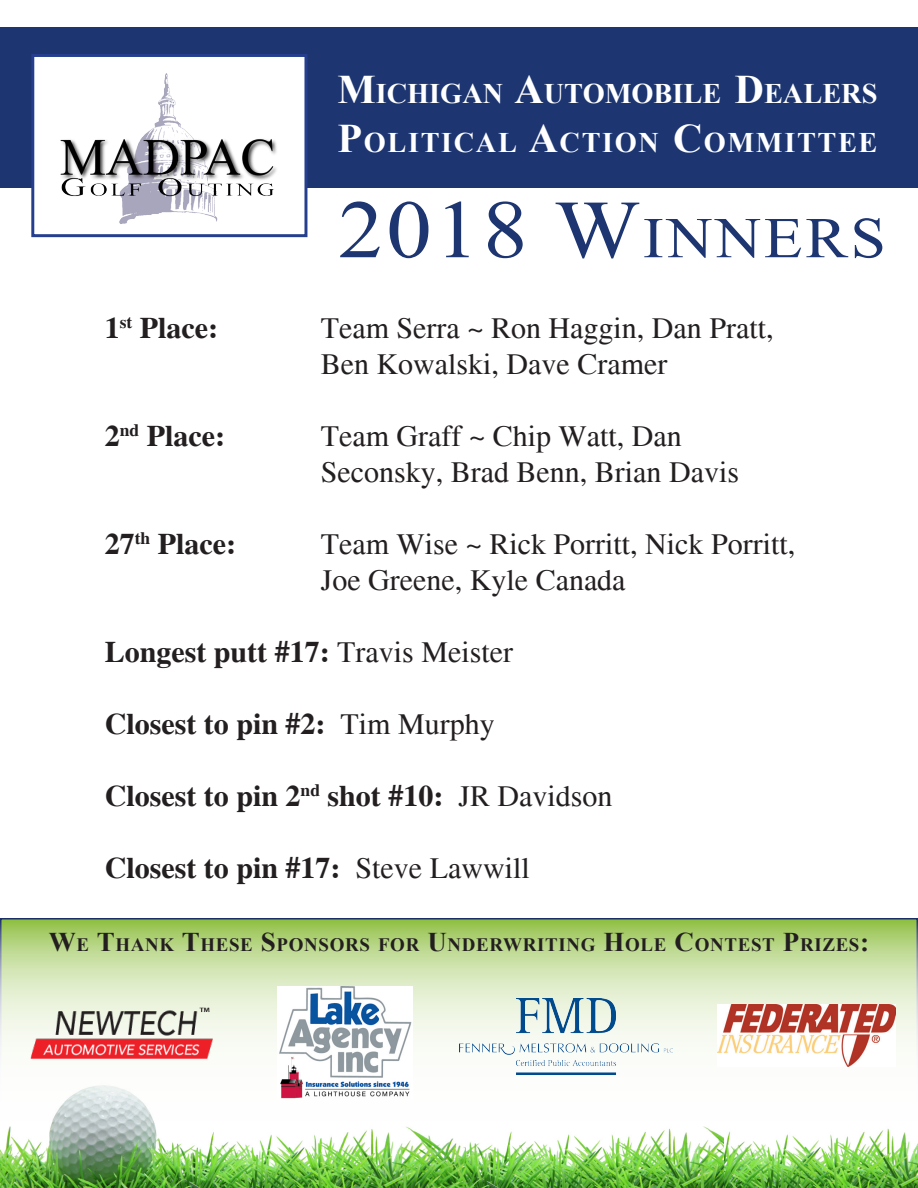
<style>
.page{position:relative;width:918px;height:1188px;background:#fff}
.page>*{position:absolute;margin:0;border:0;box-sizing:border-box;transform-origin:0 0}
.t1{font:57.75px "Times New Roman";letter-spacing:.045em;color:#1d3671;scale:1.1 1}
.t2{font:30px "Times";color:#231f20}
.t3{font:700 30px "Times";color:#231f20}
.t4{font:700 28.35px/48.6px "Times New Roman";color:#fff}
.t5{font:700 18.9px "Times New Roman";letter-spacing:.035em;color:#231f20}
.s1{font-size:40.5px}
.s2{font-size:82.5px}
.s3{font-weight:400}
.s4{font-size:27px}
</style>
<div class="page">
<div style="left:0;top:27px;width:918px;height:160px;background:#1d3671"></div>
<div style="left:33px;top:55px;width:273px;height:181px;background:#fff"></div>
<img style="left:60px;top:73px;width:217px;height:151px">
<div style="left:31px;top:54px;width:276px;height:183px;border:3px solid #253f8e"></div>
<img style="left:0;top:918px;width:918px;height:270px">
<img style="left:14px;top:996px;width:217px;height:79px">
<img style="left:278px;top:987px;width:135px;height:112px">
<img style="left:459px;top:999px;width:214px;height:75px">
<img style="left:717px;top:1005px;width:179px;height:62px">
<p class="t4" style="left:338px;top:69px;width:542px"><span class="s1">M</span>ICHIGAN <span class="s1">A</span>UTOMOBILE <span class="s1">D</span>EALERS<br><span class="s1">P</span>OLITICAL <span class="s1">A</span>CTION <span class="s1">C</span>OMMITTEE</p>
<p class="t1" style="left:338px;top:199px;width:499px"><span class="s2">2018 W</span>INNERS</p>
<p class="t3" style="left:105px;top:311px;width:115px">1<sup>st</sup> Place:</p>
<p class="t2" style="left:321px;top:311px;width:454px">Team Serra ~ Ron Haggin, Dan Pratt,</p>
<p class="t2" style="left:321px;top:347px;width:348px">Ben Kowalski, Dave Cramer</p>
<p class="t3" style="left:105px;top:419px;width:122px">2<sup>nd</sup> Place:</p>
<p class="t2" style="left:321px;top:419px;width:363px">Team Graff ~ Chip Watt, Dan</p>
<p class="t2" style="left:321px;top:455px;width:420px">Seconsky, Brad Benn, Brian Davis</p>
<p class="t3" style="left:105px;top:527px;width:133px">27<sup>th</sup> Place:</p>
<p class="t2" style="left:321px;top:527px;width:476px">Team Wise ~ Rick Porritt, Nick Porritt,</p>
<p class="t2" style="left:321px;top:563px;width:306px">Joe Greene, Kyle Canada</p>
<p class="t3" style="left:105px;top:635px;width:410px">Longest putt #17: <span class="s3">Travis Meister</span></p>
<p class="t3" style="left:105px;top:707px;width:392px">Closest to pin #2: <span class="s3">Tim Murphy</span></p>
<p class="t3" style="left:105px;top:779px;width:509px">Closest to pin 2<sup>nd</sup> shot #10: <span class="s3">JR Davidson</span></p>
<p class="t3" style="left:105px;top:851px;width:426px">Closest to pin #17: <span class="s3">Steve Lawwill</span></p>
<p class="t5" style="left:49px;top:932px;width:822px"><span class="s4">W</span>E <span class="s4">T</span>HANK <span class="s4">T</span>HESE <span class="s4">S</span>PONSORS FOR <span class="s4">U</span>NDERWRITING <span class="s4">H</span>OLE <span class="s4">C</span>ONTEST <span class="s4">P</span>RIZES<span class="s4">:</span></p>
</div>
